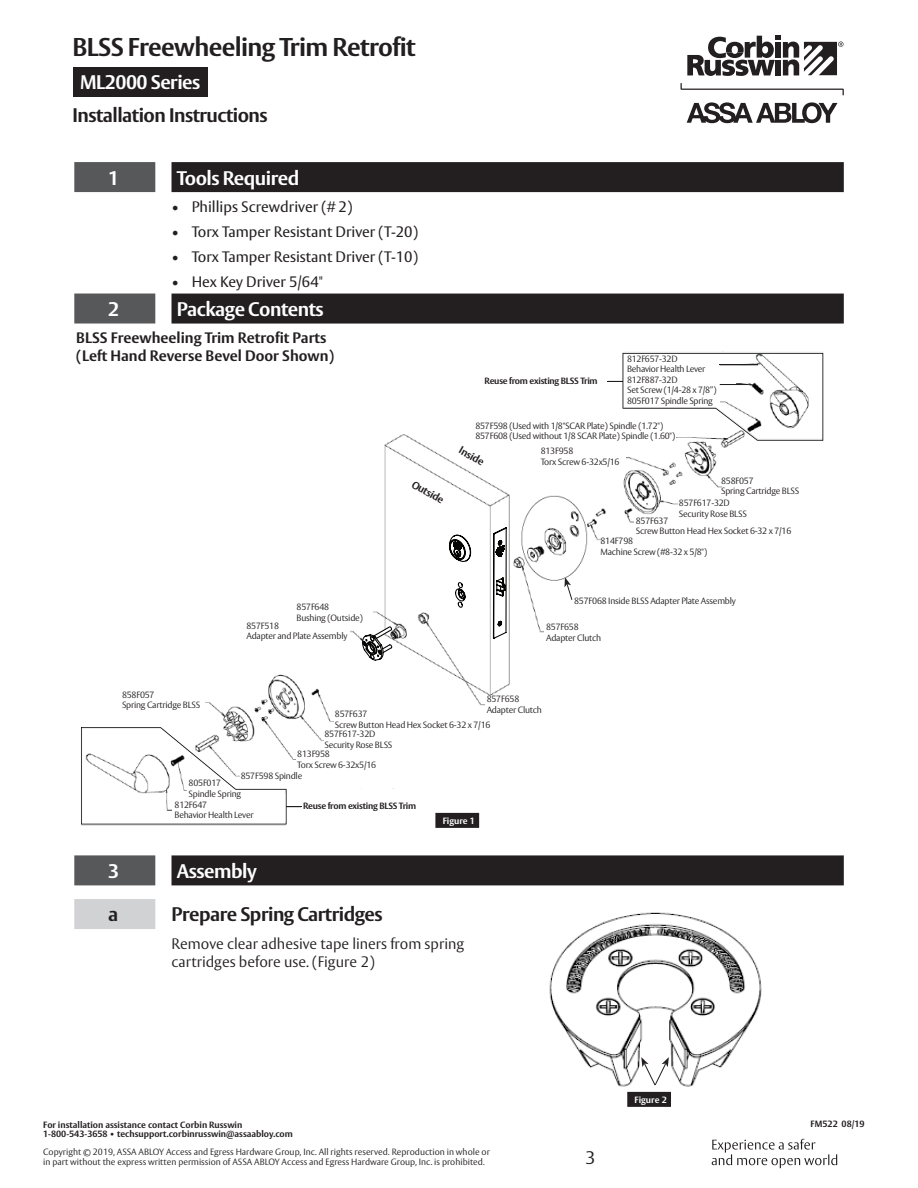
<style>
.page{position:relative;width:918px;height:1188px;background:#fff}
.page>*{position:absolute;margin:0;border:0;box-sizing:border-box;transform-origin:0 0}
.t1{font:700 25.5px "ASSA Vesta";letter-spacing:-.025em;color:#231f20}
.t2{font:700 19.5px "ASSA Vesta";letter-spacing:-.025em;color:#fff}
.t3{font:700 19.5px "ASSA Vesta";letter-spacing:-.025em;color:#231f20}
.t4{font:300 18px "ASSA Vesta";color:#231f20}
.t5{font:15px "ASSA Vesta";color:#231f20}
.t6{font:300 15px/18px "ASSA Vesta";color:#231f20}
.t7{font:700 15px/18px "ASSA Vesta";color:#231f20}
.t8{font:700 10.5px "ASSA Vesta";color:#231f20}
.t9{font:300 9px/10.5px "ASSA Vesta";letter-spacing:-.025em;color:#231f20}
.t10{font:300 9px/10.8px "ASSA Vesta";color:#231f20}
.t11{font:700 9px/9px "ASSA Vesta";color:#231f20}
.t12{font:700 9px "ASSA Vesta";letter-spacing:-.025em;color:#231f20}
.t13{font:700 9px "ASSA Vesta";color:#fff}
.s1{font-weight:300}
</style>
<div class="page">
<div style="left:73px;top:67px;width:135px;height:30px;background:#231f20"></div>
<svg style="left:681px;top:83px;width:163px;height:12px"></svg>
<svg style="left:687px;top:102px;width:151px;height:21px"></svg>
<svg style="left:687px;top:36px;width:156px;height:40px"></svg>
<svg style="left:712px;top:1139px;width:125px;height:29px"></svg>
<div style="left:74px;top:162px;width:81px;height:30px;background:#57585a"></div>
<div style="left:172px;top:162px;width:672px;height:30px;background:#231f20"></div>
<div style="left:74px;top:294px;width:81px;height:30px;background:#57585a"></div>
<div style="left:172px;top:294px;width:672px;height:30px;background:#231f20"></div>
<img style="left:81px;top:351px;width:743px;height:477px">
<div style="left:494px;top:410px;width:182px;height:33px;background:#fff"></div>
<div style="left:723px;top:479px;width:118px;height:21px;background:#fff"></div>
<div style="left:678px;top:498px;width:145px;height:21px;background:#fff"></div>
<div style="left:634px;top:517px;width:200px;height:21px;background:#fff"></div>
<div style="left:601px;top:534px;width:199px;height:21px;background:#fff"></div>
<div style="left:545px;top:624px;width:199px;height:21px;background:#fff"></div>
<div style="left:485px;top:700px;width:199px;height:21px;background:#fff"></div>
<div style="left:334px;top:717px;width:199px;height:21px;background:#fff"></div>
<div style="left:324px;top:735px;width:200px;height:21px;background:#fff"></div>
<div style="left:296px;top:755px;width:199px;height:21px;background:#fff"></div>
<div style="left:241px;top:767px;width:199px;height:21px;background:#fff"></div>
<div style="left:81px;top:690px;width:124px;height:21px;background:#fff"></div>
<div style="left:217px;top:619px;width:133px;height:20px;background:#fff"></div>
<div style="left:240px;top:599px;width:133px;height:21px;background:#fff"></div>
<div style="left:524px;top:443px;width:102px;height:21px;background:#fff"></div>
<svg style="left:319px;top:431px;width:219px;height:279px"></svg>
<div style="left:125px;top:343px;width:454px;height:45px;background:#fff"></div>
<div style="left:282px;top:799px;width:160px;height:15px;background:#fff"></div>
<svg style="left:81px;top:727px;width:225px;height:97px"></svg>
<svg style="left:608px;top:353px;width:215px;height:88px"></svg>
<div style="left:435px;top:813px;width:44px;height:15px;background:#231f20"></div>
<svg style="left:564px;top:577px;width:9px;height:24px"></svg>
<div style="left:74px;top:855px;width:81px;height:30px;background:#57585a"></div>
<div style="left:172px;top:855px;width:672px;height:30px;background:#231f20"></div>
<div style="left:74px;top:899px;width:81px;height:30px;background:#d1d2d4"></div>
<div style="left:627px;top:1092px;width:44px;height:15px;background:#231f20"></div>
<img style="left:549px;top:912px;width:213px;height:175px">
<svg style="left:641px;top:1057px;width:28px;height:29px"></svg>
<h1 class="t1" style="left:73px;top:31px;width:345px">BLSS Freewheeling Trim Retrofit</h1>
<h2 class="t2" style="left:80px;top:70px;width:122px">ML2000 Series</h2>
<h2 class="t3" style="left:73px;top:103px;width:197px">Installation Instructions</h2>
<h2 class="t2" style="left:108px;top:166px;width:13px">1</h2>
<h2 class="t2" style="left:177px;top:166px;width:124px">Tools Required</h2>
<h3 class="t5" style="left:172px;top:198px;width:183px">• Phillips Screwdriver (# 2)</h3>
<h3 class="t5" style="left:172px;top:223px;width:248px">• Torx Tamper Resistant Driver (T-20)</h3>
<h3 class="t5" style="left:172px;top:248px;width:248px">• Torx Tamper Resistant Driver (T-10)</h3>
<h3 class="t5" style="left:172px;top:272px;width:153px">• Hex Key Driver 5/64<span class="s1">"</span></h3>
<h2 class="t2" style="left:108px;top:297px;width:13px">2</h2>
<h2 class="t2" style="left:177px;top:297px;width:148px">Package Contents</h2>
<h3 class="t7" style="left:76px;top:329px;width:259px">BLSS Freewheeling Trim Retrofit Parts (Left Hand Reverse Bevel Door Shown)</h3>
<p class="t8" style="left:416px;top:478px;width:37px;rotate:30deg">Outside</p>
<p class="t12" style="left:485px;top:375px;width:115px">Reuse from existing BLSS Trim</p>
<p class="t9" style="left:627px;top:354px;width:91px">812F657-32D<br>Behavior Health Lever<br>812F887-32D<br>Set Screw (1/4-28 x 7/8”)<br>805F017 Spindle Spring</p>
<p class="t9" style="left:475px;top:421px;width:201px">857F598 (Used with 1/8"SCAR Plate) Spindle (1.72")<br>857F608 (Used without 1/8 SCAR Plate) Spindle (1.60")</p>
<p class="t8" style="left:463px;top:444px;width:28px;rotate:30deg">Inside</p>
<p class="t9" style="left:541px;top:446px;width:80px">813F958<br>Torx Screw 6-32x5/16</p>
<p class="t9" style="left:721px;top:476px;width:80px">858F057<br>Spring Cartridge BLSS</p>
<p class="t9" style="left:679px;top:498px;width:69px">857F617-32D<br>Security Rose BLSS</p>
<p class="t9" style="left:636px;top:516px;width:157px">857F637<br>Screw Button Head Hex Socket 6-32 x 7/16</p>
<p class="t9" style="left:601px;top:536px;width:108px">814F798<br>Machine Screw (#8-32 x 5/8")</p>
<p class="t9" style="left:297px;top:602px;width:68px">857F648<br>Bushing (Outside)</p>
<p class="t9" style="left:246px;top:621px;width:103px">857F518<br>Adapter and Plate Assembly</p>
<p class="t9" style="left:574px;top:596px;width:163px">857F068 Inside BLSS Adapter Plate Assembly</p>
<p class="t9" style="left:546px;top:622px;width:57px">857F658<br>Adapter Clutch</p>
<p class="t9" style="left:122px;top:690px;width:80px">858F057<br>Spring Cartridge BLSS</p>
<p class="t9" style="left:487px;top:694px;width:57px">857F658<br>Adapter Clutch</p>
<p class="t9" style="left:335px;top:709px;width:157px">857F637<br>Screw Button Head Hex Socket 6-32 x 7/16</p>
<p class="t9" style="left:324px;top:729px;width:69px">857F617-32D<br>Security Rose BLSS</p>
<p class="t9" style="left:297px;top:750px;width:80px">813F958<br>Torx Screw 6-32x5/16</p>
<p class="t9" style="left:241px;top:771px;width:63px">857F598 Spindle</p>
<p class="t9" style="left:189px;top:778px;width:34px">805F017</p>
<p class="t9" style="left:189px;top:789px;width:54px">Spindle Spring</p>
<p class="t9" style="left:175px;top:800px;width:34px">812F647</p>
<p class="t9" style="left:175px;top:810px;width:81px">Behavior Health Lever</p>
<p class="t12" style="left:303px;top:800px;width:115px">Reuse from existing BLSS Trim</p>
<p class="t13" style="left:443px;top:816px;width:34px">Figure 1</p>
<h2 class="t2" style="left:108px;top:859px;width:13px">3</h2>
<h2 class="t2" style="left:177px;top:859px;width:81px">Assembly</h2>
<h2 class="t3" style="left:108px;top:903px;width:12px">a</h2>
<h2 class="t3" style="left:172px;top:903px;width:213px">Prepare Spring Cartridges</h2>
<h3 class="t6" style="left:172px;top:936px;width:294px">Remove clear adhesive tape liners from spring cartridges before use. (Figure 2)</h3>
<p class="t11" style="left:43px;top:1121px;width:251px">For installation assistance contact Corbin Russwin<br>1-800-543-3658 • techsupport.corbinrusswin@assaabloy.com</p>
<p class="t10" style="left:43px;top:1147px;width:448px">Copyright © 2019, ASSA ABLOY Access and Egress Hardware Group, Inc. All rights reserved. Reproduction in whole or in part without the express written permission of ASSA ABLOY Access and Egress Hardware Group, Inc. is prohibited.</p>
<h3 class="t4" style="left:585px;top:1147px;width:12px">3</h3>
<p class="t13" style="left:635px;top:1095px;width:34px">Figure 2</p>
<p class="t11" style="left:811px;top:1120px;width:56px">FM522 08/19</p>
</div>
